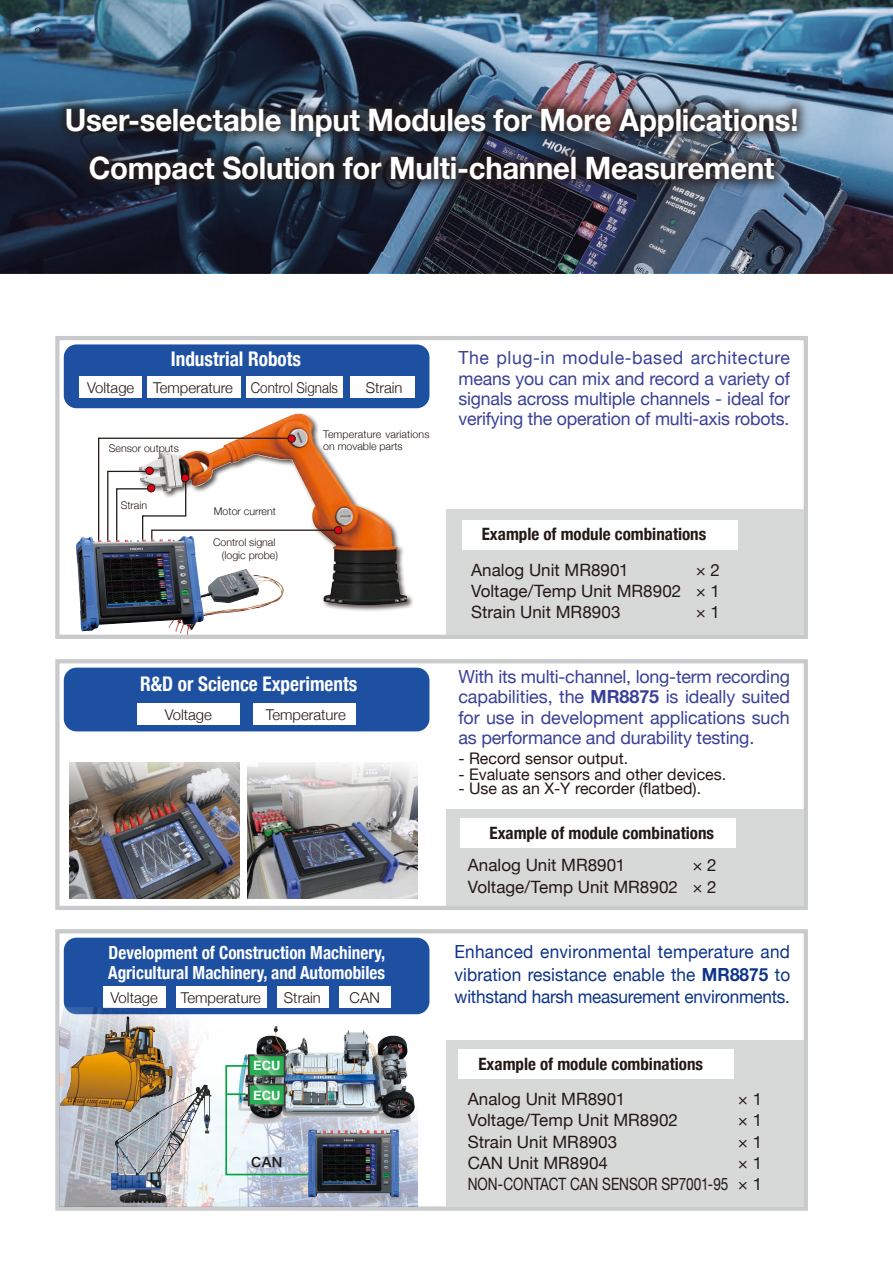
<style>
.page{position:relative;width:893px;height:1263px;background:#fff}
.page>*{position:absolute;margin:0;border:0;box-sizing:border-box;transform-origin:0 0}
.t1{font:700 30.9px/48px "Helvetica Neue";letter-spacing:-.01em;color:#fff;text-align:center;scale:.95 1}
.t2{font:700 condensed 20.25px "Helvetica Neue";color:#fff;scale:.95 1}
.t3{font:18px/20.2px "Helvetica Neue";letter-spacing:-.01em;color:#394197;text-align:justify}
.t4{font:18px/22.4px "Helvetica Neue";letter-spacing:-.015em;color:#0d3488;text-align:justify;scale:.95 1}
.t5{font:700 condensed 18px/20.2px "Helvetica Neue";color:#fff;scale:.95 1}
.t6{font:16.95px/21.3px "Helvetica Neue";color:#231916;text-align:right}
.t7{font:700 condensed 16.95px "Helvetica Neue";color:#231916}
.t8{font:15.9px "Helvetica Neue";color:#231916}
.t9{font:300 14.85px "Helvetica Neue";color:#231916}
.t10{font:300 14.85px "Helvetica Neue";color:#231916;scale:.9 1}
.t11{font:300 13.5px "Helvetica";color:#231916}
.t12{font:700 12.9px "Helvetica";letter-spacing:.005em;color:#fff}
.t13{font:12.9px "Hiragino Sans W6";color:#231916}
.t14{font:300 10.65px/12.8px "Helvetica Neue";color:#231916}
.s1{font-weight:700}
</style>
<div class="page">
<div style="left:55px;top:659px;width:753px;height:251px;border:4px solid #c9cacb"></div>
<div style="left:55px;top:929px;width:753px;height:282px;border:4px solid #c9cacb"></div>
<div style="left:55px;top:336px;width:753px;height:303px;border:4px solid #c9cacb"></div>
<img style="left:0;top:0;width:892px;height:273px">
<div style="left:446px;top:509px;width:358px;height:125px;background:#d7d8d8"></div>
<div style="left:446px;top:809px;width:358px;height:96px;background:#d7d8d8"></div>
<div style="left:446px;top:1040px;width:358px;height:166px;background:#d7d8d8"></div>
<div style="left:64px;top:344px;width:365px;height:64px;background:#1e50a2;border-radius:13px"></div>
<div style="left:64px;top:668px;width:365px;height:63px;background:#1e50a2;border-radius:13px"></div>
<div style="left:64px;top:938px;width:365px;height:76px;background:#1e50a2;border-radius:13px"></div>
<div style="left:53px;top:95px;width:757px;height:102px;background:#231916;opacity:.75"></div>
<div style="left:462px;top:520px;width:275px;height:29px;background:#fff"></div>
<div style="left:247px;top:377px;width:96px;height:21px;background:#fff"></div>
<div style="left:350px;top:377px;width:65px;height:21px;background:#fff"></div>
<div style="left:137px;top:412px;width:277px;height:201px;background:#231916;opacity:.75"></div>
<img style="left:139px;top:414px;width:268px;height:191px">
<svg style="left:97px;top:437px;width:238px;height:122px"></svg>
<div style="left:288px;top:435px;width:7px;height:7px;background:#e60013;border-radius:50%"></div>
<div style="left:287px;top:434px;width:9px;height:9px;border:1px solid #231916;border-radius:50%"></div>
<div style="left:146px;top:467px;width:7px;height:7px;background:#e60013;border-radius:50%"></div>
<div style="left:145px;top:467px;width:9px;height:8px;border:1px solid #231916;border-radius:50%"></div>
<div style="left:147px;top:484px;width:8px;height:8px;background:#e60013;border-radius:50%"></div>
<div style="left:147px;top:484px;width:8px;height:8px;border:1px solid #231916;border-radius:50%"></div>
<div style="left:182px;top:474px;width:7px;height:8px;background:#e60013;border-radius:50%"></div>
<div style="left:181px;top:474px;width:8px;height:8px;border:1px solid #231916;border-radius:50%"></div>
<div style="left:334px;top:526px;width:8px;height:8px;background:#e60013;border-radius:50%"></div>
<div style="left:334px;top:526px;width:8px;height:8px;border:1px solid #231916;border-radius:50%"></div>
<div style="left:253px;top:704px;width:103px;height:21px;background:#fff"></div>
<div style="left:137px;top:704px;width:103px;height:21px;background:#fff"></div>
<div style="left:176px;top:986px;width:91px;height:22px;background:#fff"></div>
<div style="left:278px;top:986px;width:51px;height:22px;background:#fff"></div>
<div style="left:339px;top:986px;width:51px;height:22px;background:#fff"></div>
<div style="left:103px;top:986px;width:63px;height:22px;background:#fff"></div>
<div style="left:147px;top:377px;width:94px;height:21px;background:#fff"></div>
<div style="left:79px;top:377px;width:63px;height:21px;background:#fff"></div>
<img style="left:168px;top:569px;width:114px;height:64px">
<img style="left:92px;top:536px;width:92px;height:6px">
<div style="left:460px;top:819px;width:276px;height:29px;background:#fff"></div>
<div style="left:458px;top:1049px;width:276px;height:30px;background:#fff"></div>
<img style="left:69px;top:762px;width:170px;height:136px">
<img style="left:248px;top:762px;width:170px;height:136px">
<img style="left:59px;top:1008px;width:358px;height:198px">
<img style="left:111px;top:1084px;width:100px;height:119px">
<img style="left:60px;top:1016px;width:113px;height:96px">
<img style="left:219px;top:1021px;width:199px;height:111px">
<img style="left:317px;top:1129px;width:74px;height:16px">
<img style="left:225px;top:1056px;width:92px;height:120px">
<p class="t11" style="left:34px;top:21px;width:9px">2</p>
<h1 class="t1" style="left:65px;top:97px;width:774px">User-selectable Input Modules for More Applications!<br>Compact Solution for Multi-channel Measurement</h1>
<p class="t2" style="left:171px;top:342px;width:139px">Industrial Robots</p>
<p class="t9" style="left:87px;top:376px;width:49px">Voltage</p>
<p class="t9" style="left:153px;top:376px;width:81px">Temperature</p>
<p class="t14" style="left:109px;top:441px;width:72px">Sensor outputs</p>
<p class="t10" style="left:251px;top:376px;width:98px">Control Signals</p>
<p class="t9" style="left:366px;top:376px;width:38px">Strain</p>
<p class="t14" style="left:323px;top:427px;width:108px">Temperature variations on movable parts</p>
<p class="t14" style="left:121px;top:498px;width:28px">Strain</p>
<p class="t14" style="left:214px;top:504px;width:64px">Motor current</p>
<p class="t14" style="left:213px;top:535px;width:67px;line-height:13.5px;text-align:right">Control signal (logic probe)</p>
<p class="t2" style="left:140px;top:667px;width:230px">R&amp;D or Science Experiments</p>
<p class="t9" style="left:165px;top:703px;width:49px">Voltage</p>
<p class="t9" style="left:266px;top:703px;width:81px">Temperature</p>
<p class="t5" style="left:108px;top:941px;width:293px">Development of Construction Machinery,<br>Agricultural Machinery, and Automobiles</p>
<p class="t9" style="left:111px;top:986px;width:49px">Voltage</p>
<p class="t9" style="left:181px;top:986px;width:81px">Temperature</p>
<p class="t9" style="left:284px;top:986px;width:38px">Strain</p>
<p class="t9" style="left:350px;top:986px;width:32px">CAN</p>
<p class="t12" style="left:253px;top:1058px;width:29px">ECU</p>
<p class="t12" style="left:253px;top:1087px;width:29px">ECU</p>
<p class="t13" style="left:251px;top:1150px;width:33px">CAN</p>
<p class="t3" style="left:458px;top:349px;width:333px">The plug-in module-based architecture means you can mix and record a variety of signals across multiple channels - ideal for verifying the operation of multi-axis robots.</p>
<p class="t7" style="left:482px;top:520px;width:226px">Example of module combinations</p>
<p class="t6" style="left:471px;top:560px;width:159px">Analog Unit MR8901</p>
<p class="t6" style="left:471px;top:560px;width:250px;text-align:justify;text-indent:225px">× 2<br>Voltage/Temp Unit MR8902 × 1<br>Strain Unit MR8903</p>
<p class="t6" style="left:696px;top:603px;width:26px">× 1</p>
<p class="t3" style="left:458px;top:668px;width:333px">With its multi-channel, long-term recording capabilities, the <span class="s1">MR8875</span> is ideally suited for use in development applications such as performance and durability testing.</p>
<p class="t8" style="left:458px;top:747px;width:171px">- Record sensor output.</p>
<p class="t8" style="left:458px;top:763px;width:269px">- Evaluate sensors and other devices.</p>
<p class="t8" style="left:458px;top:777px;width:244px">- Use as an X-Y recorder (flatbed).</p>
<p class="t7" style="left:489px;top:819px;width:226px">Example of module combinations</p>
<p class="t6" style="left:468px;top:856px;width:159px">Analog Unit MR8901</p>
<p class="t6" style="left:468px;top:856px;width:250px">× 2<br>Voltage/Temp Unit MR8902 × 2</p>
<p class="t4" style="left:455px;top:942px;width:355px">Enhanced environmental temperature and vibration resistance enable the <span class="s1">MR8875</span> to withstand harsh measurement environments.</p>
<p class="t7" style="left:478px;top:1050px;width:226px">Example of module combinations</p>
<p class="t6" style="left:468px;top:1089px;width:159px">Analog Unit MR8901</p>
<p class="t6" style="left:738px;top:1089px;width:26px">× 1</p>
<p class="t6" style="left:468px;top:1111px;width:212px">Voltage/Temp Unit MR8902</p>
<p class="t6" style="left:738px;top:1111px;width:26px">× 1</p>
<p class="t6" style="left:468px;top:1132px;width:151px">Strain Unit MR8903</p>
<p class="t6" style="left:738px;top:1132px;width:26px">× 1</p>
<p class="t6" style="left:468px;top:1153px;width:142px">CAN Unit MR8904</p>
<p class="t6" style="left:468px;top:1153px;width:296px">× 1<br>NON-CONTACT CAN SENSOR SP7001-95 × 1</p>
</div>
